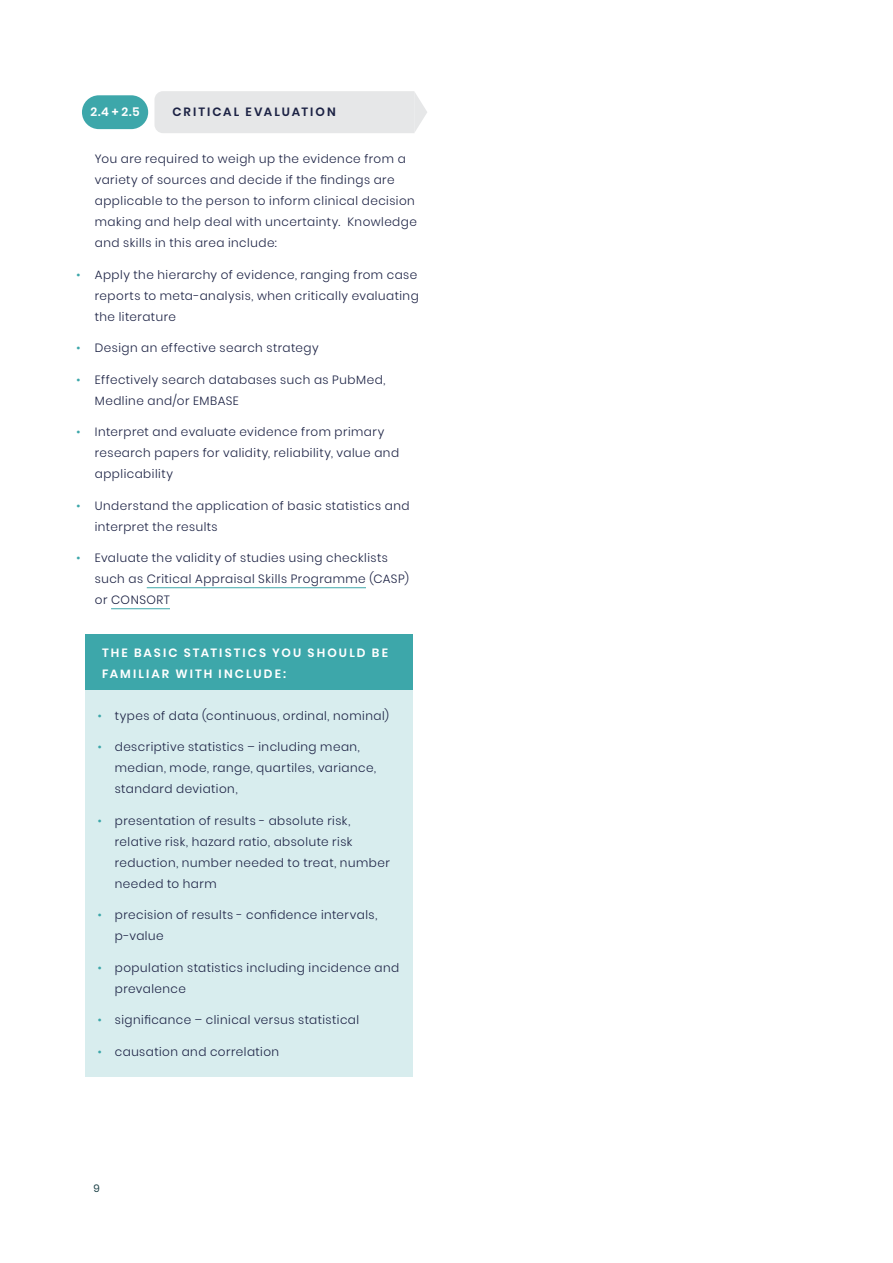
<style>
.page{position:relative;width:893px;height:1263px;background:#fff}
.page>*{position:absolute;margin:0;border:0;box-sizing:border-box;transform-origin:0 0}
.t1{font:300 12px/21px "Poppins";letter-spacing:.04em;color:#1c2244}
.t2{font:600 12px/21px "Poppins";letter-spacing:.17em;color:#fff}
.t3{font:600 12px "Poppins";letter-spacing:.17em;color:#1c2244}
.t4{font:10.5px "Poppins";color:#193e44}
.s1{color:#3da7aa}
</style>
<div class="page">
<hr style="left:147px;top:587px;width:219px;height:1px;background:#3da7aa">
<hr style="left:111px;top:608px;width:59px;height:1px;background:#3da7aa">
<div style="left:85px;top:634px;width:328px;height:58px;background:#3da7aa"></div>
<div style="left:85px;top:690px;width:328px;height:51px;background:#d8edee"></div>
<div style="left:85px;top:722px;width:328px;height:92px;background:#d8edee"></div>
<div style="left:85px;top:795px;width:328px;height:114px;background:#d8edee"></div>
<div style="left:85px;top:890px;width:328px;height:71px;background:#d8edee"></div>
<div style="left:85px;top:942px;width:328px;height:72px;background:#d8edee"></div>
<div style="left:85px;top:995px;width:328px;height:50px;background:#d8edee"></div>
<div style="left:85px;top:1026px;width:328px;height:51px;background:#d8edee"></div>
<div style="left:82px;top:95px;width:66px;height:34px;background:#3da7aa;border-radius:17px"></div>
<div style="left:154px;top:91px;width:273px;height:42px;background:#e6e7e8"></div>
<p class="t2" style="left:90px;top:102px;width:51px">2.4 + 2.5</p>
<p class="t3" style="left:172px;top:105px;width:165px">CRITICAL EVALUATION</p>
<p class="t1" style="left:95px;top:149px;width:324px">You are required to weigh up the evidence from a variety of sources and decide if the findings are applicable to the person to inform clinical decision making and help deal with uncertainty. Knowledge and skills in this area include:</p>
<p class="t1" style="left:95px;top:264px;width:325px;text-indent:-18px"><span class="s1">•</span> Apply the hierarchy of evidence, ranging from case reports to meta-analysis, when critically evaluating the literature</p>
<p class="t1" style="left:77px;top:338px;width:244px"><span class="s1">•</span> Design an effective search strategy</p>
<p class="t1" style="left:95px;top:369px;width:292px;text-indent:-18px"><span class="s1">•</span> Effectively search databases such as PubMed,<br>Medline and/or EMBASE</p>
<p class="t1" style="left:95px;top:422px;width:306px;text-indent:-18px"><span class="s1">•</span> Interpret and evaluate evidence from primary research papers for validity, reliability, value and applicability</p>
<p class="t1" style="left:95px;top:495px;width:316px;text-indent:-18px"><span class="s1">•</span> Understand the application of basic statistics and interpret the results</p>
<p class="t1" style="left:95px;top:548px;width:316px;text-indent:-18px"><span class="s1">•</span> Evaluate the validity of studies using checklists such as Critical Appraisal Skills Programme (CASP) or CONSORT</p>
<p class="t2" style="left:102px;top:642px;width:287px">THE BASIC STATISTICS YOU SHOULD BE<br>FAMILIAR WITH INCLUDE:</p>
<p class="t1" style="left:98px;top:705px;width:293px"><span class="s1">•</span> types of data (continuous, ordinal, nominal)</p>
<p class="t1" style="left:115px;top:737px;width:263px;text-indent:-17px"><span class="s1">•</span> descriptive statistics – including mean, median, mode, range, quartiles, variance, standard deviation,</p>
<p class="t1" style="left:115px;top:810px;width:277px;text-indent:-17px"><span class="s1">•</span> presentation of results - absolute risk, relative risk, hazard ratio, absolute risk reduction, number needed to treat, number needed to harm</p>
<p class="t1" style="left:115px;top:905px;width:264px;text-indent:-17px"><span class="s1">•</span> precision of results - confidence intervals, p-value</p>
<p class="t1" style="left:115px;top:957px;width:286px;text-indent:-17px"><span class="s1">•</span> population statistics including incidence and prevalence</p>
<p class="t1" style="left:98px;top:1010px;width:263px"><span class="s1">•</span> significance – clinical versus statistical</p>
<p class="t1" style="left:98px;top:1041px;width:183px"><span class="s1">•</span> causation and correlation</p>
<p class="t4" style="left:94px;top:1182px;width:8px">9</p>
</div>
